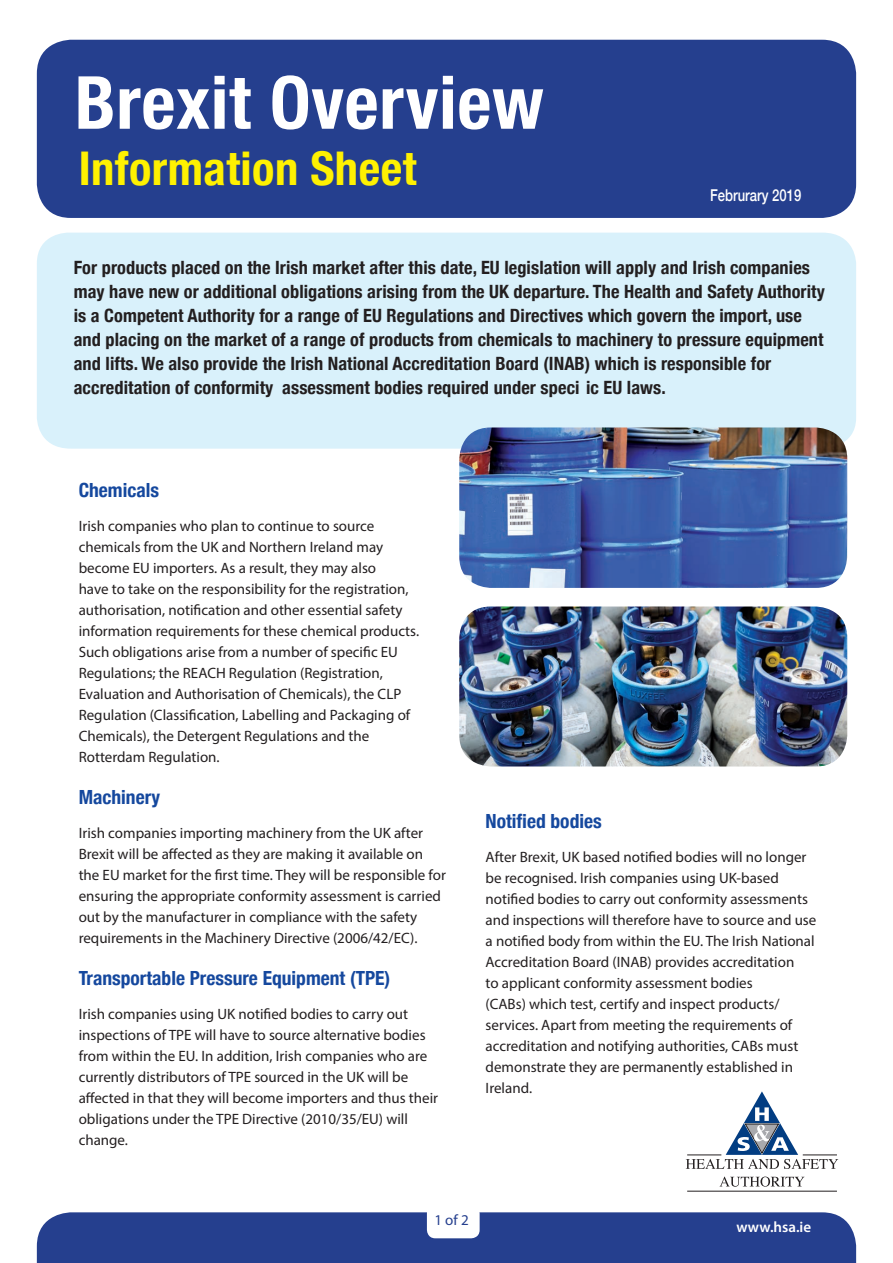
<style>
.page{position:relative;width:893px;height:1263px;background:#fff}
.page>*{position:absolute;margin:0;border:0;box-sizing:border-box;transform-origin:0 0}
.t1{font:700 condensed 73.35px "Helvetica Neue";letter-spacing:.01em;color:#fff}
.t2{font:700 condensed 46.5px "Helvetica Neue";letter-spacing:.01em;color:#fff101}
.t3{font:700 condensed 19.5px "Helvetica Neue";color:#15489e}
.t4{font:700 condensed 18.3px/24px "Helvetica Neue";letter-spacing:.005em;color:#231f20}
.t5{font:500 16.35px "Helvetica Neue";color:#fff;scale:.8 1}
.t6{font:15px/21px "Myriad Pro";color:#231f20}
.t7{font:600 15px "Myriad Pro";color:#fff}
.t8{font:15px "Myriad Pro";color:#253f8e}
</style>
<div class="page">
<div style="left:37px;top:1212px;width:819px;height:51px;background:#253f8e"></div>
<div style="left:37px;top:40px;width:819px;height:178px;background:#253f8e;border-radius:34px"></div>
<div style="left:37px;top:233px;width:819px;height:216px;background:#d9f1fb;border-radius:32px"></div>
<div style="left:427px;top:1205px;width:53px;height:33px;background:#fff;border-radius:9px"></div>
<svg style="left:686px;top:1091px;width:152px;height:78px"></svg>
<svg style="left:719px;top:1176px;width:85px;height:11px"></svg>
<hr style="left:687px;top:1191px;width:150px;height:1px;background:#231f20">
<img style="left:459px;top:606px;width:388px;height:160px">
<img style="left:459px;top:427px;width:388px;height:161px">
<h1 class="t1" style="left:75px;top:42px;width:470px">Brexit Overview</h1>
<h2 class="t2" style="left:79px;top:130px;width:339px">Information Sheet</h2>
<p class="t5" style="left:710px;top:182px;width:115px">Februrary 2019</p>
<p class="t4" style="left:74px;top:254px;width:753px">For products placed on the Irish market after this date, EU legislation will apply and Irish companies may have new or additional obligations arising from the UK departure. The Health and Safety Authority is a Competent Authority for a range of EU Regulations and Directives which govern the import, use and placing on the market of a range of products from chemicals to machinery to pressure equipment and lifts. We also provide the Irish National Accreditation Board (INAB) which is responsible for accreditation of conformity assessment bodies required under speci ic EU laws.</p>
<h3 class="t3" style="left:79px;top:474px;width:82px">Chemicals</h3>
<p class="t6" style="left:79px;top:515px;width:342px">Irish companies who plan to continue to source chemicals from the UK and Northern Ireland may become EU importers. As a result, they may also<br>have to take on the responsibility for the registration, authorisation, notification and other essential safety information requirements for these chemical products.<br>Such obligations arise from a number of specific EU Regulations; the REACH Regulation (Registration, Evaluation and Authorisation of Chemicals), the CLP Regulation (Classification, Labelling and Packaging of Chemicals), the Detergent Regulations and the Rotterdam Regulation.</p>
<h3 class="t3" style="left:79px;top:781px;width:83px">Machinery</h3>
<p class="t6" style="left:79px;top:822px;width:369px">Irish companies importing machinery from the UK after Brexit will be affected as they are making it available on the EU market for the first time. They will be responsible for ensuring the appropriate conformity assessment is carried out by the manufacturer in compliance with the safety requirements in the Machinery Directive (2006/42/EC).</p>
<h3 class="t3" style="left:79px;top:962px;width:313px">Transportable Pressure Equipment (TPE)</h3>
<p class="t6" style="left:79px;top:1003px;width:361px">Irish companies using UK notified bodies to carry out inspections of TPE will have to source alternative bodies from within the EU. In addition, Irish companies who are currently distributors of TPE sourced in the UK will be affected in that they will become importers and thus their obligations under the TPE Directive (2010/35/EU) will change.</p>
<h3 class="t3" style="left:486px;top:805px;width:118px">Notified bodies</h3>
<p class="t6" style="left:486px;top:846px;width:332px">After Brexit, UK based notified bodies will no longer be recognised. Irish companies using UK-based notified bodies to carry out conformity assessments and inspections will therefore have to source and use a notified body from within the EU. The Irish National Accreditation Board (INAB) provides accreditation<br>to applicant conformity assessment bodies<br>(CABs) which test, certify and inspect products/ services. Apart from meeting the requirements of accreditation and notifying authorities, CABs must demonstrate they are permanently established in Ireland.</p>
<p class="t8" style="left:434px;top:1211px;width:36px">1 of 2</p>
<p class="t7" style="left:736px;top:1217px;width:76px">www.hsa.ie</p>
</div>
